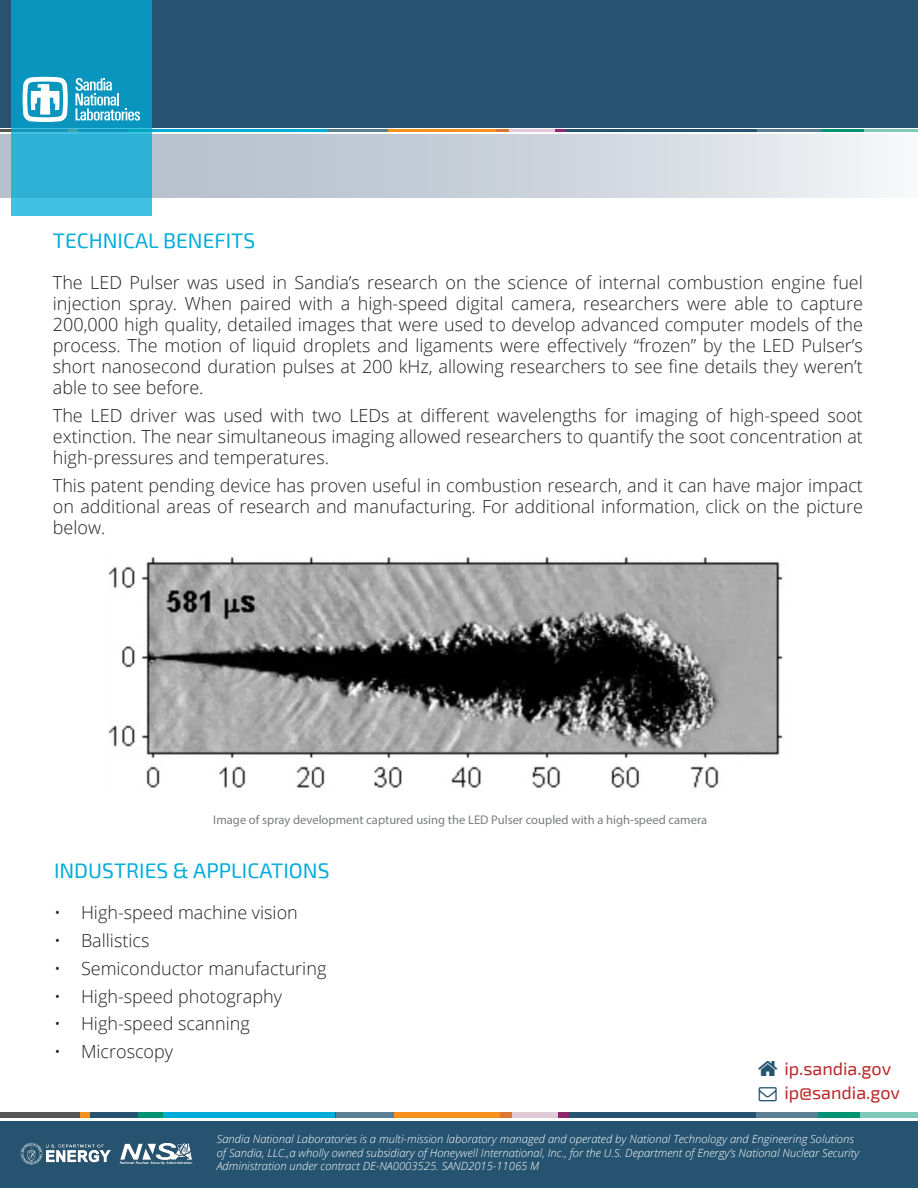
<style>
.page{position:relative;width:918px;height:1188px;background:#fff}
.page>*{position:absolute;margin:0;border:0;box-sizing:border-box;transform-origin:0 0}
.Subheadings{font:21px "Exo 2";color:#00acd9}
.Body_Text{font:300 18px/21px "Open Sans";color:#231f20;text-align:justify}
.t1{font:18px "Exo 2";color:#ba2627}
.t2{font:12.6px "Myriad Pro";color:#7a7c7f}
.t3{font:italic 300 11.25px/13.5px "Open Sans";color:#fff}
</style>
<div class="page">
<div style="left:0;top:0;width:918px;height:127px;background:#255370"></div>
<hr style="left:0;top:129px;width:70px;height:3px;background:#1e1d1e">
<hr style="left:150px;top:129px;width:178px;height:3px;background:#00acd9">
<hr style="left:328px;top:129px;width:60px;height:3px;background:#255370">
<hr style="left:388px;top:129px;width:120px;height:3px;background:#f6911e">
<svg style="left:556px;top:129px;width:10px;height:3px"></svg>
<hr style="left:496px;top:129px;width:60px;height:3px;background:#8d286c">
<hr style="left:566px;top:129px;width:191px;height:3px;background:#255370">
<hr style="left:755px;top:129px;width:68px;height:3px;background:#255370">
<hr style="left:862px;top:129px;width:56px;height:3px;background:#009472">
<hr style="left:821px;top:129px;width:42px;height:3px;background:#009472">
<svg style="left:0;top:134px;width:888px;height:64px;background:#ced4dd"></svg>
<div style="left:0;top:1112px;width:82px;height:6px;background:#565556"></div>
<div style="left:81px;top:1112px;width:9px;height:6px;background:#f6911e"></div>
<div style="left:90px;top:1112px;width:48px;height:6px;background:#255370"></div>
<div style="left:161px;top:1112px;width:174px;height:6px;background:#00acd9"></div>
<div style="left:138px;top:1112px;width:24px;height:6px;background:#009472"></div>
<div style="left:335px;top:1112px;width:59px;height:6px;background:#5b7e93"></div>
<div style="left:394px;top:1112px;width:118px;height:6px;background:#f6911e"></div>
<div style="left:558px;top:1112px;width:12px;height:6px;background:#8d286c"></div>
<svg style="left:500px;top:1112px;width:58px;height:6px"></svg>
<div style="left:569px;top:1112px;width:187px;height:6px;background:#255370"></div>
<div style="left:754px;top:1112px;width:66px;height:6px;background:#5b7e93"></div>
<div style="left:859px;top:1112px;width:59px;height:6px;background:#80c9b8"></div>
<div style="left:819px;top:1112px;width:41px;height:6px;background:#009472"></div>
<div style="left:0;top:1121px;width:918px;height:67px;background:#255370"></div>
<svg style="left:11px;top:0;width:141px;height:216px;background:#1ca3ca"></svg>
<svg style="left:22px;top:77px;width:46px;height:45px;background:#9cd4e4"></svg>
<svg style="left:75px;top:78px;width:65px;height:43px;background:#50b3d0"></svg>
<img style="left:20px;top:1142px;width:91px;height:23px">
<img style="left:119px;top:1143px;width:74px;height:22px">
<img style="left:108px;top:556px;width:675px;height:232px">
<p class="Subheadings" style="left:53px;top:228px;width:204px">TECHNICAL BENEFITS</p>
<p class="Body_Text" style="left:53px;top:272px;width:812px">The LED Pulser was used in Sandia’s research on the science of internal combustion engine fuel injection spray. When paired with a high-speed digital camera, researchers were able to capture 200,000 high quality, detailed images that were used to develop advanced computer models of the process. The motion of liquid droplets and ligaments were effectively “frozen” by the LED Pulser’s short nanosecond duration pulses at 200 kHz, allowing researchers to see fine details they weren’t able to see before.</p>
<p class="Body_Text" style="left:53px;top:404px;width:812px">The LED driver was used with two LEDs at different wavelengths for imaging of high-speed soot extinction. The near simultaneous imaging allowed researchers to quantify the soot concentration at high-pressures and temperatures.</p>
<p class="Body_Text" style="left:53px;top:474px;width:812px">This patent pending device has proven useful in combustion research, and it can have major impact on additional areas of research and manufacturing. For additional information, click on the picture below.</p>
<p class="t2" style="left:213px;top:812px;width:495px">Image of spray development captured using the LED Pulser coupled with a high-speed camera</p>
<p class="Subheadings" style="left:54px;top:859px;width:277px">INDUSTRIES &amp; APPLICATIONS</p>
<p class="Body_Text" style="left:54px;top:902px;width:245px">• High-speed machine vision</p>
<p class="Body_Text" style="left:54px;top:930px;width:97px">• Ballistics</p>
<p class="Body_Text" style="left:54px;top:957px;width:274px">• Semiconductor manufacturing</p>
<p class="Body_Text" style="left:54px;top:985px;width:230px">• High-speed photography</p>
<p class="Body_Text" style="left:54px;top:1013px;width:197px">• High-speed scanning</p>
<p class="Body_Text" style="left:54px;top:1041px;width:121px">• Microscopy</p>
<p class="t1" style="left:784px;top:1058px;width:108px">ip.sandia.gov</p>
<p class="t1" style="left:784px;top:1082px;width:117px">ip@sandia.gov</p>
<p class="t3" style="left:217px;top:1132px;width:644px">Sandia National Laboratories is a multi-mission laboratory managed and operated by National Technology and Engineering Solutions of Sandia, LLC.,a wholly owned subsidiary of Honeywell International, Inc., for the U.S. Department of Energy’s National Nuclear Security<br>Administration under contract DE-NA0003525. SAND2015-11065 M</p>
</div>
